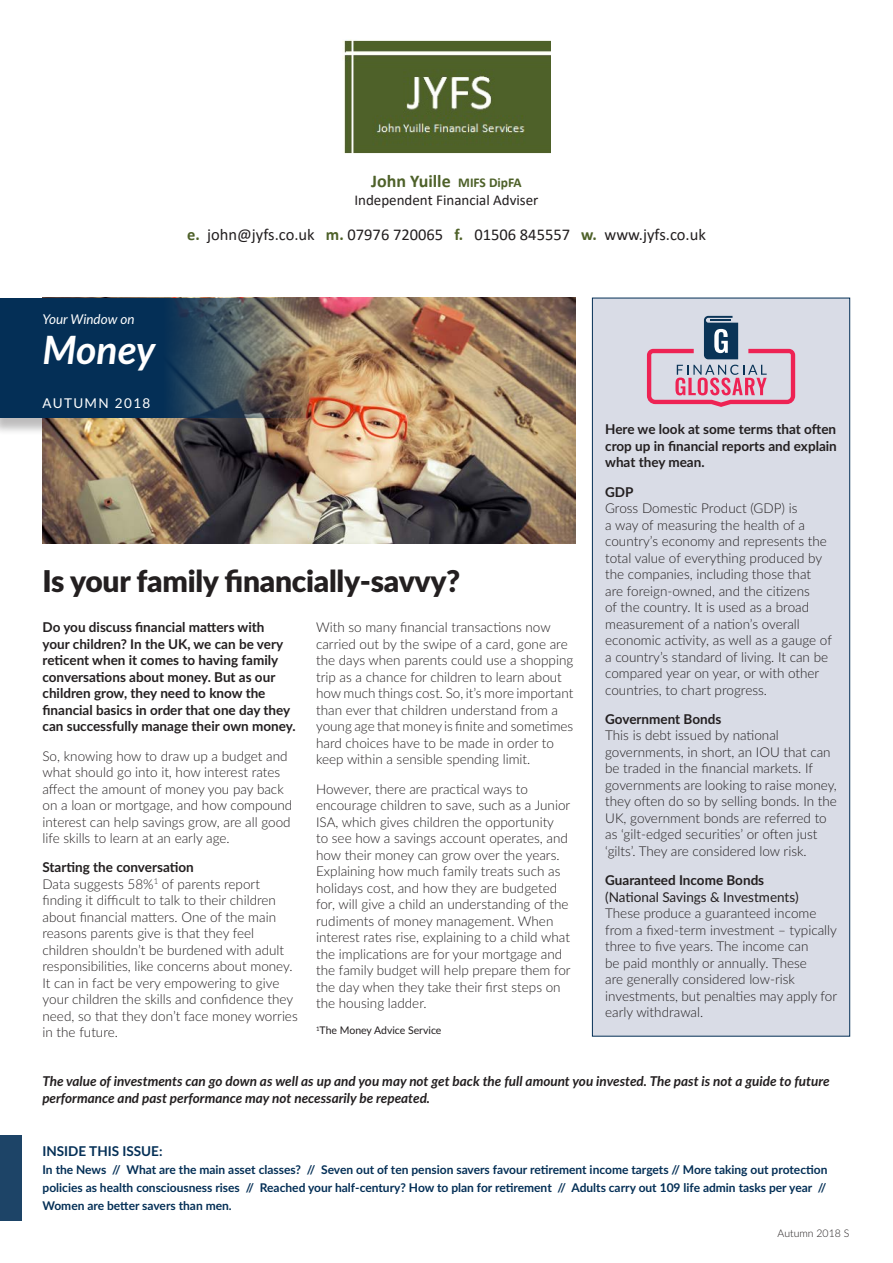
<style>
.page{position:relative;width:893px;height:1263px;background:#fff}
.page>*{position:absolute;margin:0;border:0;box-sizing:border-box;transform-origin:0 0}
.t1{font:italic 700 39px "Lato";letter-spacing:-.005em;color:#fff}
.t2{font:900 30px "Lato";letter-spacing:-.01em;color:#231f20}
.t3{font:700 18px "Calibri";color:#4e6129}
.t4{font:16.5px "Calibri";color:#231f20}
.t5{font:15px "Calibri";color:#231f20}
.Body_text{font:300 13.5px/16.5px "Lato";color:#231f20}
.Intro_body_bold{font:700 13.5px/16.5px "Lato";color:#231f20}
.Warning_statement{font:italic 700 13.5px/16.5px "Lato";color:#231f20}
.t6{font:13.5px/16.5px "Lato";color:#231f20}
.t7{font:700 13.5px "Lato";color:#042f56}
.t8{font:italic 13.5px "Lato";color:#fff}
.t9{font:13.5px "Lato";letter-spacing:.1em;color:#fff}
.t10{font:700 12px/18px "Lato";color:#042f56;text-align:justify}
.Source{font:10.5px "Lato";color:#231f20}
.Body_text-2{font:300 10.5px "Lato";color:#231f20}
.s1{font-size:13.5px}
.s2{font-weight:700;color:#4e6129}
.s3{font-weight:700}
</style>
<div class="page">
<img style="left:43px;top:298px;width:532px;height:245px">
<div style="left:0;top:1135px;width:21px;height:85px;background:#1d4467"></div>
<svg style="left:0;top:298px;width:309px;height:119px;fill:#042f56"></svg>
<div style="left:592px;top:298px;width:258px;height:738px;background:#d9dce6;border:1px solid #042f56"></div>
<svg style="left:647px;top:316px;width:148px;height:91px"></svg>
<img style="left:343px;top:39px;width:207px;height:115px">
<p class="t8" style="left:43px;top:309px;width:93px">Your Window on</p>
<p class="t1" style="left:43px;top:321px;width:114px">Money</p>
<p class="t9" style="left:43px;top:394px;width:109px">AUTUMN 2018</p>
<h3 class="t3" style="left:371px;top:168px;width:152px">John Yuille <span class="s1">MIFS DipFA</span></h3>
<p class="t5" style="left:354px;top:190px;width:186px">Independent Financial Adviser</p>
<p class="t4" style="left:187px;top:223px;width:520px"><span class="s2">e.</span> john@jyfs.co.uk <span class="s2">m.</span> 07976 720065 <span class="s2">f.</span> 01506 845557 <span class="s2">w.</span> www.jyfs.co.uk</p>
<p class="Intro_body_bold" style="left:605px;top:421px;width:233px;text-align:justify">Here we look at some terms that often crop up in financial reports and explain what they mean.</p>
<h6 class="Intro_body_bold" style="left:605px;top:483px;width:30px">GDP</h6>
<p class="Body_text" style="left:605px;top:499px;width:228px">Gross Domestic Product (GDP) is<br>a way of measuring the health of a country’s economy and represents the total value of everything produced by the companies, including those that are foreign-owned, and the citizens<br>of the country. It is used as a broad measurement of a nation’s overall economic activity, as well as a gauge of a country’s standard of living. It can be compared year on year, or with other countries, to chart progress.</p>
<h6 class="Intro_body_bold" style="left:605px;top:710px;width:118px">Government Bonds</h6>
<p class="Body_text" style="left:605px;top:727px;width:233px">This is debt issued by national governments, in short, an IOU that can be traded in the financial markets. If governments are looking to raise money, they often do so by selling bonds. In the UK, government bonds are referred to as ‘gilt-edged securities’ or often just ‘gilts’. They are considered low risk.</p>
<h6 class="t6" style="left:605px;top:871px;width:195px"><span class="s3">Guaranteed Income Bonds </span>(National Savings &amp; Investments)</h6>
<p class="Body_text" style="left:605px;top:904px;width:234px">These produce a guaranteed income from a fixed-term investment – typically three to five years. The income can<br>be paid monthly or annually. These<br>are generally considered low-risk investments, but penalties may apply for early withdrawal.</p>
<h2 class="t2" style="left:43px;top:558px;width:419px">Is your family financially-savvy?</h2>
<p class="Body_text" style="left:316px;top:619px;width:259px">With so many financial transactions now carried out by the swipe of a card, gone are the days when parents could use a shopping trip as a chance for children to learn about how much things cost. So, it’s more important than ever that children understand from a young age that money is finite and sometimes hard choices have to be made in order to keep within a sensible spending limit.</p>
<p class="Body_text" style="left:316px;top:780px;width:256px">However, there are practical ways to encourage children to save, such as a Junior ISA, which gives children the opportunity<br>to see how a savings account operates, and how their money can grow over the years.<br>Explaining how much family treats such as holidays cost, and how they are budgeted for, will give a child an understanding of the rudiments of money management. When interest rates rise, explaining to a child what the implications are for your mortgage and the family budget will help prepare them for the day when they take their first steps on the housing ladder.</p>
<p class="Source" style="left:316px;top:1023px;width:127px"><sup>1</sup>The Money Advice Service</p>
<p class="Warning_statement" style="left:42px;top:1072px;width:789px">The value of investments can go down as well as up and you may not get back the full amount you invested. The past is not a guide to future performance and past performance may not necessarily be repeated.</p>
<p class="Intro_body_bold" style="left:43px;top:618px;width:255px">Do you discuss financial matters with<br>your children? In the UK, we can be very reticent when it comes to having family conversations about money. But as our children grow, they need to know the financial basics in order that one day they can successfully manage their own money.</p>
<p class="Body_text" style="left:43px;top:747px;width:251px">So, knowing how to draw up a budget and what should go into it, how interest rates affect the amount of money you pay back on a loan or mortgage, and how compound interest can help savings grow, are all good life skills to learn at an early age.</p>
<h6 class="Intro_body_bold" style="left:43px;top:858px;width:153px">Starting the conversation</h6>
<p class="Body_text" style="left:43px;top:875px;width:257px">Data suggests 58%<sup>1</sup> of parents report finding it difficult to talk to their children about financial matters. One of the main reasons parents give is that they feel children shouldn’t be burdened with adult responsibilities, like concerns about money.<br>It can in fact be very empowering to give your children the skills and confidence they need, so that they don’t face money worries in the future.</p>
<p class="t7" style="left:43px;top:1141px;width:121px">INSIDE THIS ISSUE:</p>
<p class="t10" style="left:43px;top:1160px;width:786px">In the News // What are the main asset classes? // Seven out of ten pension savers favour retirement income targets // More taking out protection policies as health consciousness rises // Reached your half-century? How to plan for retirement // Adults carry out 109 life admin tasks per year // Women are better savers than men.</p>
<p class="Body_text-2" style="left:778px;top:1226px;width:73px">Autumn 2018 S</p>
</div>
